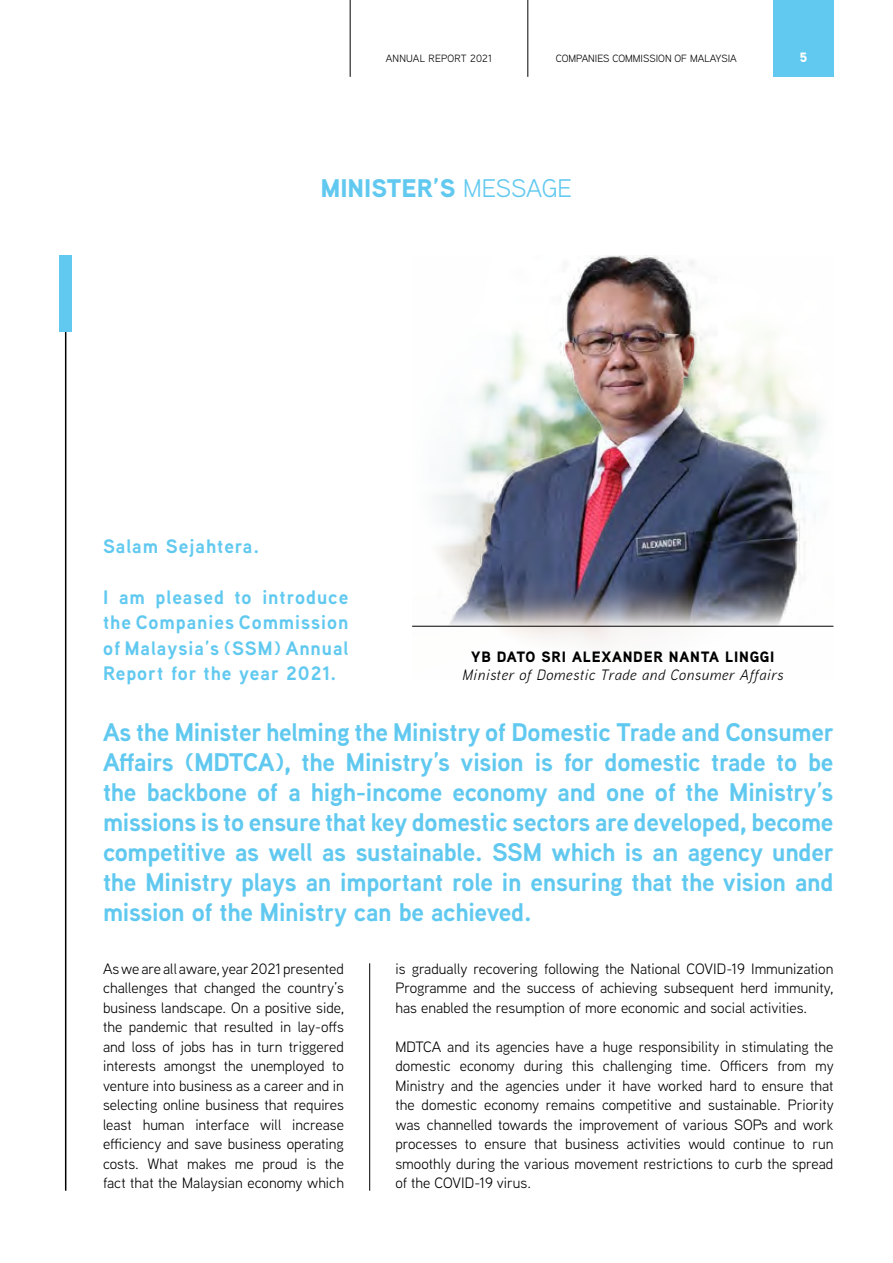
<style>
.page{position:relative;width:893px;height:1263px;background:#fff}
.page>*{position:absolute;margin:0;border:0;box-sizing:border-box;transform-origin:0 0}
.t1{font:700 25.5px/30px "Aaux Next";letter-spacing:-.01em;color:#61c9f0;text-align:justify}
.t2{font:900 25.5px "Aaux Next";color:#61c9f0}
.t3{font:700 19.5px/25.5px "Aaux Next";letter-spacing:.05em;color:#61c9f0;text-align:justify}
.t4{font:15px/19.5px "Aaux Next";color:#000;text-align:justify}
.t5{font:italic 15px "Aaux Next";letter-spacing:.05em;color:#000}
.t6{font:900 15px "Aaux Next";letter-spacing:.05em;color:#000}
.t7{font:900 13.5px "Aaux Next";color:#fff}
.t8{font:10.5px "Aaux Next";color:#000}
.t9{font:10.5px "Aaux Next";letter-spacing:.02em;color:#000}
.s1{font-weight:400}
</style>
<div class="page">
<div style="left:773px;top:0;width:60px;height:77px;background:#61c9f0"></div>
<hr style="left:350px;top:0;width:1px;height:77px;background:#000">
<hr style="left:528px;top:0;width:1px;height:77px;background:#000">
<hr style="left:65px;top:255px;width:1px;height:936px;background:#000">
<div style="left:60px;top:255px;width:12px;height:77px;background:#61c9f0"></div>
<img style="left:430px;top:255px;width:386px;height:371px">
<hr style="left:369px;top:963px;width:1px;height:228px;background:#000">
<hr style="left:412px;top:626px;width:421px;height:1px;background:#000">
<p class="t9" style="left:386px;top:52px;width:108px">ANNUAL REPORT 2021</p>
<p class="t8" style="left:556px;top:52px;width:183px">COMPANIES COMMISSION OF MALAYSIA</p>
<p class="t7" style="left:800px;top:47px;width:9px">5</p>
<h1 class="t2" style="left:321px;top:170px;width:253px">MINISTER’S <span class="s1">MESSAGE</span></h1>
<h2 class="t3" style="left:103px;top:533px;width:158px">Salam Sejahtera.</h2>
<h2 class="t3" style="left:103px;top:584px;width:247px">I am pleased to introduce the Companies Commission of Malaysia’s (SSM) Annual Report for the year 2021.</h2>
<p class="t6" style="left:471px;top:646px;width:305px">YB DATO SRI ALEXANDER NANTA LINGGI</p>
<p class="t5" style="left:462px;top:665px;width:322px">Minister of Domestic Trade and Consumer Affairs</p>
<p class="t1" style="left:103px;top:716px;width:732px">As the Minister helming the Ministry of Domestic Trade and Consumer Affairs (MDTCA), the Ministry’s vision is for domestic trade to be the backbone of a high-income economy and one of the Ministry’s missions is to ensure that key domestic sectors are developed, become competitive as well as sustainable. SSM which is an agency under the Ministry plays an important role in ensuring that the vision and mission of the Ministry can be achieved.</p>
<p class="t4" style="left:103px;top:958px;width:242px">As we are all aware, year 2021 presented challenges that changed the country’s business landscape. On a positive side, the pandemic that resulted in lay-offs and loss of jobs has in turn triggered interests amongst the unemployed to venture into business as a career and in selecting online business that requires least human interface will increase efficiency and save business operating costs. What makes me proud is the fact that the Malaysian economy which</p>
<p class="t4" style="left:395px;top:958px;width:440px">is gradually recovering following the National COVID-19 Immunization Programme and the success of achieving subsequent herd immunity, has enabled the resumption of more economic and social activities.</p>
<p class="t4" style="left:395px;top:1036px;width:440px">MDTCA and its agencies have a huge responsibility in stimulating the domestic economy during this challenging time. Officers from my Ministry and the agencies under it have worked hard to ensure that the domestic economy remains competitive and sustainable. Priority was channelled towards the improvement of various SOPs and work processes to ensure that business activities would continue to run smoothly during the various movement restrictions to curb the spread of the COVID-19 virus.</p>
</div>
